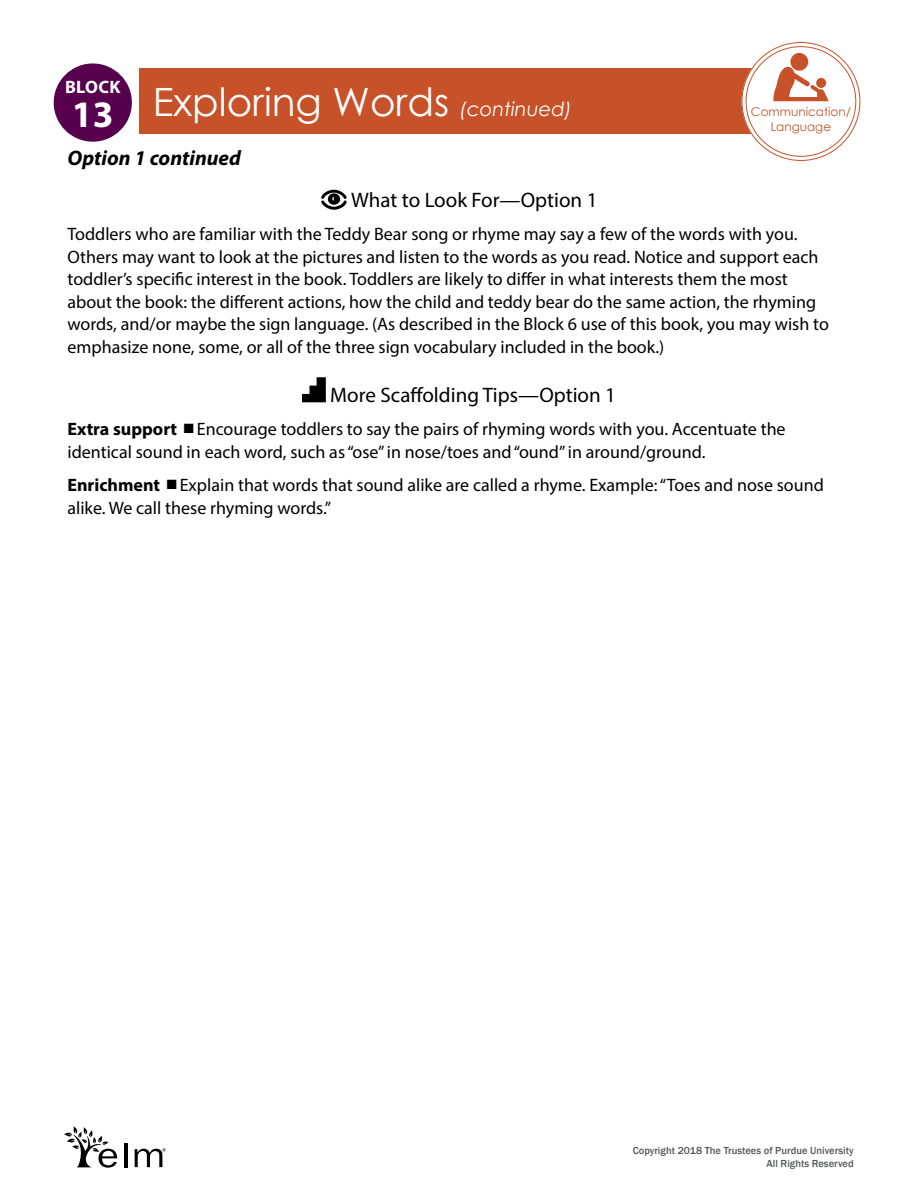
<style>
.page{position:relative;width:918px;height:1188px;background:#fff}
.page>*{position:absolute;margin:0;border:0;box-sizing:border-box;transform-origin:0 0}
.t1{font:39px "Century Gothic";color:#fff}
._4-01a_More_Scaffold{font:21px "Myriad Pro";color:#000}
._4-MISC_What_to_Look{font:21px "Myriad Pro";color:#000}
.t2{font:italic 700 21px "Myriad Pro";color:#000}
._3-13_IT_Body{font:18px/22.5px "Myriad Pro";color:#000}
._4-02_Scaffolding_Ti{font:18px/22.5px "Myriad Pro";color:#000}
.t3{font:700 18px "Myriad Pro";letter-spacing:.02em;color:#fff}
.t4{font:12px/14.4px "Century Gothic";color:#c75229;text-align:center}
.t5{font:500 10.5px/12.6px "Franklin Gothic";color:#58595b;text-align:right}
.s1{font-style:italic;font-size:19.5px}
.s2{font-weight:700}
</style>
<div class="page">
<div style="left:140px;top:68px;width:616px;height:66px;background:#c75229"></div>
<div style="left:744px;top:45px;width:114px;height:113px;background:#fff;border-radius:50%"></div>
<div style="left:742px;top:42px;width:118px;height:119px;border:5px solid #fff;border-radius:50%"></div>
<div style="left:54px;top:63px;width:78px;height:79px;background:#56004e;border-radius:50%"></div>
<div style="left:790px;top:53px;width:18px;height:18px;background:#c75229;border-radius:50%"></div>
<svg style="left:773px;top:66px;width:55px;height:35px"></svg>
<svg style="left:321px;top:190px;width:26px;height:20px"></svg>
<svg style="left:302px;top:377px;width:24px;height:25px"></svg>
<hr style="left:124px;top:1143px;width:3px;height:24px;background:#000">
<svg style="left:64px;top:1126px;width:53px;height:42px"></svg>
<svg style="left:135px;top:1148px;width:31px;height:19px"></svg>
<p class="t3" style="left:65px;top:75px;width:57px">BLOCK</p>
<h1 class="t1" style="left:72px;top:75px;width:501px"><sub>13</sub> Exploring Words <span class="s1">(continued)</span></h1>
<p class="t2" style="left:68px;top:145px;width:175px">Option 1 continued</p>
<p class="_4-MISC_What_to_Look" style="left:351px;top:187px;width:248px">What to Look For—Option 1</p>
<p class="_3-13_IT_Body" style="left:68px;top:223px;width:763px">Toddlers who are familiar with the Teddy Bear song or rhyme may say a few of the words with you.<br>Others may want to look at the pictures and listen to the words as you read. Notice and support each toddler’s specific interest in the book. Toddlers are likely to differ in what interests them the most about the book: the different actions, how the child and teddy bear do the same action, the rhyming words, and/or maybe the sign language. (As described in the Block 6 use of this book, you may wish to emphasize none, some, or all of the three sign vocabulary included in the book.)</p>
<p class="_4-01a_More_Scaffold" style="left:330px;top:382px;width:287px">More Scaffolding Tips—Option 1</p>
<p class="_4-02_Scaffolding_Ti" style="left:68px;top:418px;width:720px"><span class="s2">Extra support</span> Encourage toddlers to say the pairs of rhyming words with you. Accentuate the identical sound in each word, such as “ose” in nose/toes and “ound” in around/ground.</p>
<p class="_4-02_Scaffolding_Ti" style="left:68px;top:474px;width:758px"><span class="s2">Enrichment</span> Explain that words that sound alike are called a rhyme. Example: “Toes and nose sound alike. We call these rhyming words.”</p>
<p class="t4" style="left:751px;top:105px;width:101px">Communication/<br>Language</p>
<p class="t5" style="left:633px;top:1145px;width:223px">Copyright 2018 The Trustees of Purdue University<br>All Rights Reserved</p>
</div>
